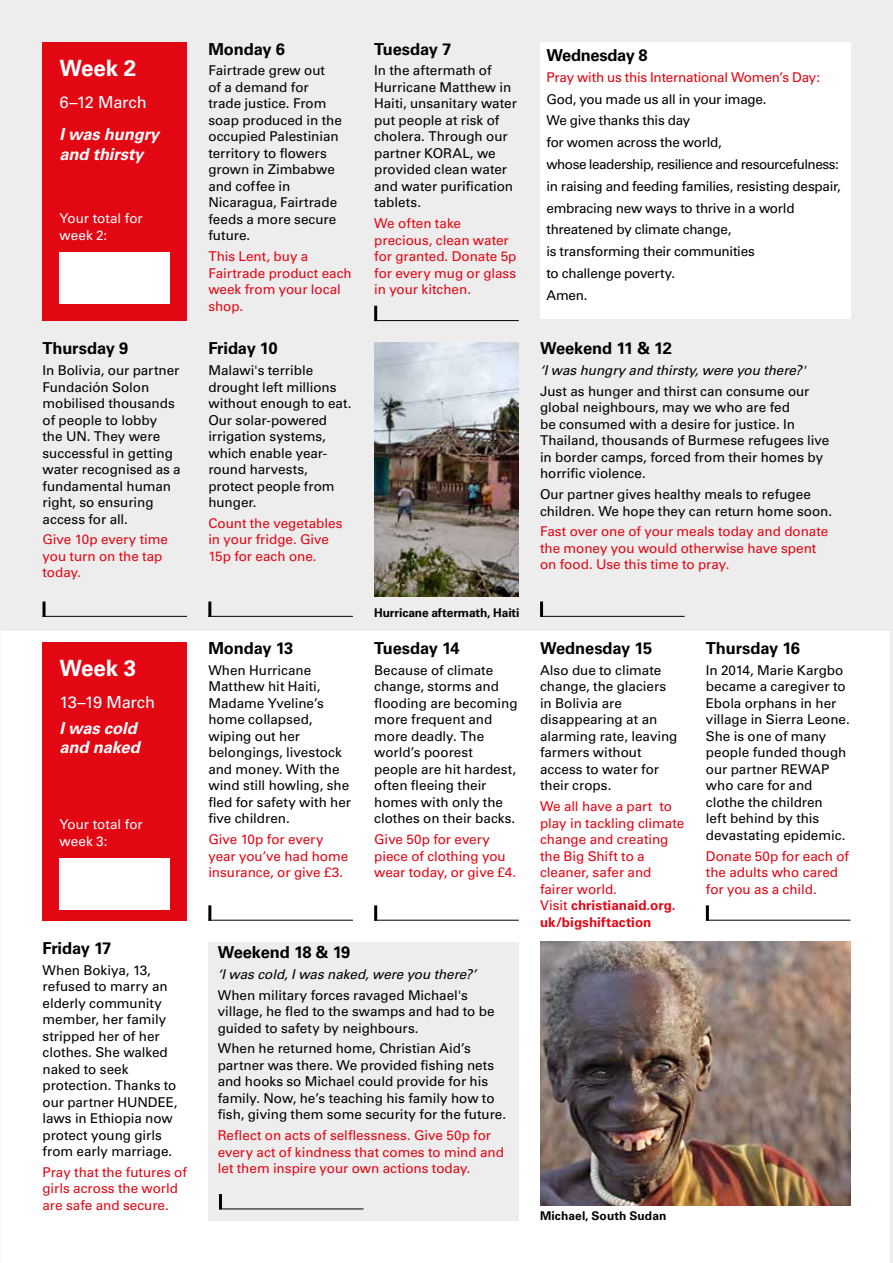
<style>
.page{position:relative;width:893px;height:1263px;background:#fff}
.page>*{position:absolute;margin:0;border:0;box-sizing:border-box;transform-origin:0 0}
.t1{font:700 22.5px "Univers CA";letter-spacing:-.005em;color:#fff}
.t2{font:700 16.5px "Univers CA";letter-spacing:-.01em;color:#000}
.t3{font:italic 700 16.5px/19.5px "Univers CA";letter-spacing:-.005em;color:#fff}
.t4{font:16.5px "Univers CA";letter-spacing:-.015em;color:#fff}
.t5{font:13.5px/16.5px "Univers CA";letter-spacing:-.005em;color:#000}
.t6{font:13.5px/16.5px "Univers CA";letter-spacing:-.005em;color:#e30613}
.t7{font:italic 13.5px "Univers CA";letter-spacing:-.005em;color:#000}
.t8{font:13.5px/16.5px "Univers CA";color:#fff}
.t9{font:700 12px "Univers CA";letter-spacing:-.005em;color:#000}
.s1{font-weight:700}
</style>
<div class="page">
<div style="left:0;top:0;width:893px;height:630px;background:#ededed"></div>
<div style="left:540px;top:43px;width:310px;height:276px;background:#fff"></div>
<div style="left:208px;top:942px;width:311px;height:278px;background:#ededed"></div>
<div style="left:43px;top:43px;width:144px;height:278px;background:#e30613"></div>
<div style="left:60px;top:252px;width:110px;height:51px;background:#fff"></div>
<div style="left:43px;top:642px;width:144px;height:279px;background:#e30613"></div>
<div style="left:60px;top:858px;width:110px;height:51px;background:#fff"></div>
<img style="left:374px;top:342px;width:145px;height:254px">
<img style="left:540px;top:942px;width:310px;height:263px">
<hr style="left:891px;top:630px;width:2px;height:633px;background:#ededed">
<hr style="left:43px;top:616px;width:144px;height:1px;background:#000">
<hr style="left:43px;top:601px;width:3px;height:16px;background:#000">
<hr style="left:208px;top:616px;width:145px;height:1px;background:#000">
<hr style="left:208px;top:601px;width:3px;height:16px;background:#000">
<hr style="left:374px;top:320px;width:145px;height:1px;background:#000">
<hr style="left:374px;top:306px;width:3px;height:15px;background:#000">
<hr style="left:208px;top:920px;width:145px;height:1px;background:#000">
<hr style="left:208px;top:905px;width:3px;height:16px;background:#000">
<hr style="left:374px;top:920px;width:145px;height:1px;background:#000">
<hr style="left:374px;top:905px;width:3px;height:16px;background:#000">
<hr style="left:706px;top:920px;width:144px;height:1px;background:#000">
<hr style="left:706px;top:905px;width:3px;height:16px;background:#000">
<hr style="left:540px;top:616px;width:145px;height:1px;background:#000">
<hr style="left:540px;top:601px;width:3px;height:16px;background:#000">
<hr style="left:219px;top:1208px;width:145px;height:1px;background:#000">
<hr style="left:219px;top:1194px;width:3px;height:15px;background:#000">
<h1 class="t1" style="left:60px;top:55px;width:78px">Week 2</h1>
<p class="t4" style="left:60px;top:93px;width:89px">6–12 March</p>
<p class="t3" style="left:60px;top:125px;width:101px">I was hungry and thirsty</p>
<p class="t8" style="left:60px;top:210px;width:85px">Your total for week 2:</p>
<p class="t2" style="left:43px;top:339px;width:87px">Thursday 9</p>
<p class="t5" style="left:43px;top:362px;width:140px">In Bolivia, our partner<br>Fundación Solon mobilised thousands of people to lobby<br>the UN. They were successful in getting water recognised as a fundamental human right, so ensuring access for all.</p>
<p class="t6" style="left:43px;top:531px;width:127px">Give 10p every time you turn on the tap today.</p>
<h1 class="t1" style="left:60px;top:654px;width:78px">Week 3</h1>
<p class="t4" style="left:60px;top:692px;width:97px">13–19 March</p>
<p class="t3" style="left:60px;top:718px;width:82px">I was cold and naked</p>
<p class="t8" style="left:60px;top:816px;width:85px">Your total for week 3:</p>
<p class="t2" style="left:43px;top:938px;width:70px">Friday 17</p>
<p class="t5" style="left:43px;top:962px;width:137px">When Bokiya, 13, refused to marry an elderly community member, her family stripped her of her clothes. She walked naked to seek protection. Thanks to our partner HUNDEE, laws in Ethiopia now protect young girls from early marriage.</p>
<p class="t6" style="left:43px;top:1164px;width:146px">Pray that the futures of girls across the world are safe and secure.</p>
<p class="t2" style="left:208px;top:39px;width:78px">Monday 6</p>
<p class="t5" style="left:208px;top:62px;width:135px">Fairtrade grew out<br>of a demand for trade justice. From soap produced in the occupied Palestinian territory to flowers grown in Zimbabwe and coffee in<br>Nicaragua, Fairtrade feeds a more secure future.</p>
<p class="t6" style="left:208px;top:248px;width:145px">This Lent, buy a<br>Fairtrade product each week from your local shop.</p>
<p class="t2" style="left:208px;top:339px;width:71px">Friday 10</p>
<p class="t5" style="left:208px;top:362px;width:145px">Malawi's terrible drought left millions without enough to eat.<br>Our solar-powered irrigation systems, which enable year&shy;round harvests, protect people from hunger.</p>
<p class="t6" style="left:208px;top:515px;width:136px">Count the vegetables in your fridge. Give<br>15p for each one.</p>
<p class="t2" style="left:208px;top:639px;width:86px">Monday 13</p>
<p class="t5" style="left:208px;top:662px;width:144px">When Hurricane<br>Matthew hit Haiti,<br>Madame Yveline’s home collapsed, wiping out her belongings, livestock and money. With the wind still howling, she fled for safety with her five children.</p>
<p class="t6" style="left:208px;top:831px;width:141px">Give 10p for every year you’ve had home insurance, or give £3.</p>
<p class="t2" style="left:374px;top:39px;width:79px">Tuesday 7</p>
<p class="t5" style="left:374px;top:62px;width:144px">In the aftermath of<br>Hurricane Matthew in<br>Haiti, unsanitary water put people at risk of cholera. Through our partner KORAL, we provided clean water and water purification tablets.</p>
<p class="t6" style="left:374px;top:215px;width:144px">We often take precious, clean water for granted. Donate 5p for every mug or glass in your kitchen.</p>
<p class="t9" style="left:374px;top:605px;width:147px">Hurricane aftermath, Haiti</p>
<p class="t2" style="left:374px;top:639px;width:87px">Tuesday 14</p>
<p class="t5" style="left:374px;top:662px;width:145px">Because of climate change, storms and flooding are becoming more frequent and more deadly. The world’s poorest people are hit hardest, often fleeing their homes with only the clothes on their backs.</p>
<p class="t6" style="left:374px;top:831px;width:144px">Give 50p for every piece of clothing you wear today, or give £4.</p>
<p class="t2" style="left:218px;top:943px;width:134px">Weekend 18 &amp; 19</p>
<p class="t7" style="left:218px;top:966px;width:260px">‘I was cold, I was naked, were you there?’</p>
<p class="t5" style="left:218px;top:987px;width:279px">When military forces ravaged Michael's village, he fled to the swamps and had to be guided to safety by neighbours.</p>
<p class="t5" style="left:218px;top:1040px;width:290px">When he returned home, Christian Aid’s partner was there. We provided fishing nets and hooks so Michael could provide for his family. Now, he’s teaching his family how to fish, giving them some security for the future.</p>
<p class="t6" style="left:218px;top:1127px;width:288px">Reflect on acts of selflessness. Give 50p for every act of kindness that comes to mind and let them inspire your own actions today.</p>
<p class="t2" style="left:546px;top:45px;width:103px">Wednesday 8</p>
<p class="t6" style="left:546px;top:69px;width:275px">Pray with us this International Women’s Day:</p>
<p class="t5" style="left:546px;top:88px;width:296px;line-height:21.8px">God, you made us all in your image.<br>We give thanks this day<br>for women across the world,<br>whose leadership, resilience and resourcefulness: in raising and feeding families, resisting despair, embracing new ways to thrive in a world threatened by climate change,<br>is transforming their communities<br>to challenge poverty.<br>Amen.</p>
<p class="t2" style="left:540px;top:339px;width:133px">Weekend 11 &amp; 12</p>
<p class="t7" style="left:540px;top:362px;width:267px">‘I was hungry and thirsty, were you there?'</p>
<p class="t5" style="left:540px;top:383px;width:291px">Just as hunger and thirst can consume our global neighbours, may we who are fed<br>be consumed with a desire for justice. In Thailand, thousands of Burmese refugees live in border camps, forced from their homes by horrific violence.</p>
<p class="t5" style="left:540px;top:486px;width:294px">Our partner gives healthy meals to refugee children. We hope they can return home soon.</p>
<p class="t6" style="left:540px;top:523px;width:290px">Fast over one of your meals today and donate the money you would otherwise have spent on food. Use this time to pray.</p>
<p class="t2" style="left:540px;top:639px;width:114px">Wednesday 15</p>
<p class="t5" style="left:540px;top:662px;width:139px">Also due to climate change, the glaciers in Bolivia are disappearing at an alarming rate, leaving farmers without access to water for their crops.</p>
<p class="t6" style="left:540px;top:798px;width:146px">We all have a part to play in tackling climate change and creating the Big Shift to a cleaner, safer and fairer world.<br>Visit <span class="s1">christianaid.org. uk/bigshiftaction</span></p>
<p class="t2" style="left:706px;top:639px;width:96px">Thursday 16</p>
<p class="t5" style="left:706px;top:662px;width:145px">In 2014, Marie Kargbo became a caregiver to<br>Ebola orphans in her village in Sierra Leone.<br>She is one of many people funded though our partner REWAP who care for and clothe the children<br>left behind by this devastating epidemic.</p>
<p class="t6" style="left:706px;top:848px;width:145px">Donate 50p for each of the adults who cared for you as a child.</p>
<p class="t9" style="left:540px;top:1209px;width:128px">Michael, South Sudan</p>
</div>
